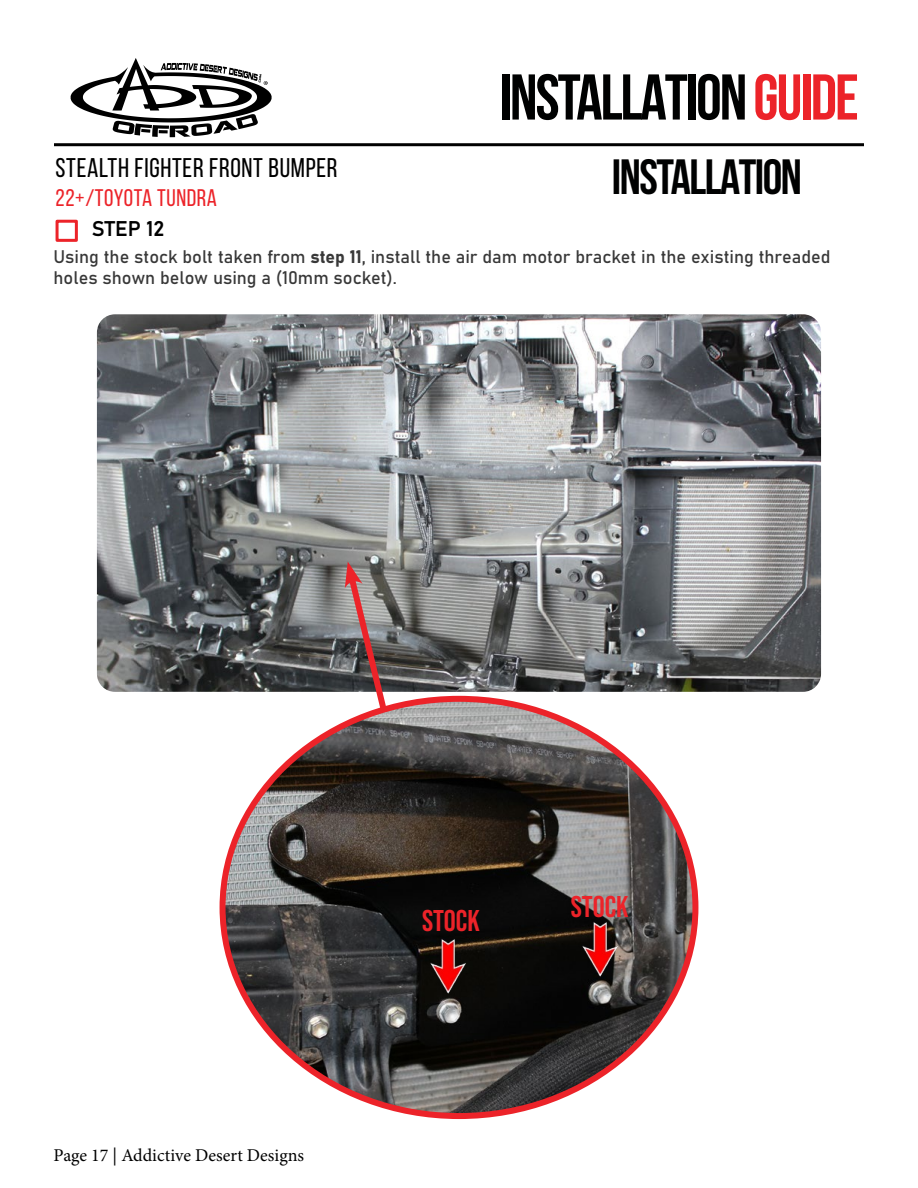
<style>
.page{position:relative;width:918px;height:1188px;background:#fff}
.page>*{position:absolute;margin:0;border:0;box-sizing:border-box;transform-origin:0 0}
.t1{font:700 64.5px "Bebas Neue";letter-spacing:-.03em;color:#000101}
.t2{font:700 49.5px "Bebas Neue";letter-spacing:-.03em;color:#000101}
.t3{font:700 30px "Bebas Neue Pro";color:#ec2329}
.t4{font:27px "Bebas Neue";letter-spacing:.025em;color:#000}
.t5{font:24px "Bebas Neue";letter-spacing:.025em;color:#ec2329}
.t6{font:21px "Bahnschrift";color:#000}
.t7{font:18px/21px "Bahnschrift";color:#383838}
.t8{font:18px "Minion Pro";color:#000}
.s1{color:#ec2329}
</style>
<div class="page">
<hr style="left:54px;top:143px;width:810px;height:3px;background:#000">
<svg style="left:70px;top:58px;width:202px;height:79px"></svg>
<div style="left:56px;top:220px;width:22px;height:22px;border:3px solid #ec2329"></div>
<img style="left:97px;top:314px;width:724px;height:378px">
<img style="left:223px;top:699px;width:472px;height:417px">
<svg style="left:344px;top:562px;width:47px;height:154px;background:#967979"></svg>
<img style="left:578px;top:917px;width:42px;height:62px">
<img style="left:425px;top:934px;width:42px;height:62px">
<h3 class="t4" style="left:56px;top:153px;width:284px">STEALTH FIGHTER FRONT BUMPER</h3>
<h3 class="t5" style="left:56px;top:185px;width:163px">22+/TOYOTA TUNDRA</h3>
<h1 class="t1" style="left:500px;top:62px;width:361px">INSTALLATION<span class="s1">guide</span></h1>
<h2 class="t2" style="left:612px;top:150px;width:192px">INSTALLATION</h2>
<p class="t6" style="left:92px;top:213px;width:74px">STEP 12</p>
<p class="t7" style="left:54px;top:245px;width:778px">Using the stock bolt taken from step 11, install the air dam motor bracket in the existing threaded holes shown below using a (10mm socket).</p>
<p class="t8" style="left:54px;top:1143px;width:252px">Page 17 | Addictive Desert Designs</p>
<h3 class="t3" style="left:422px;top:904px;width:59px">STOCK</h3>
<h3 class="t3" style="left:571px;top:889px;width:59px">STOCK</h3>
</div>
